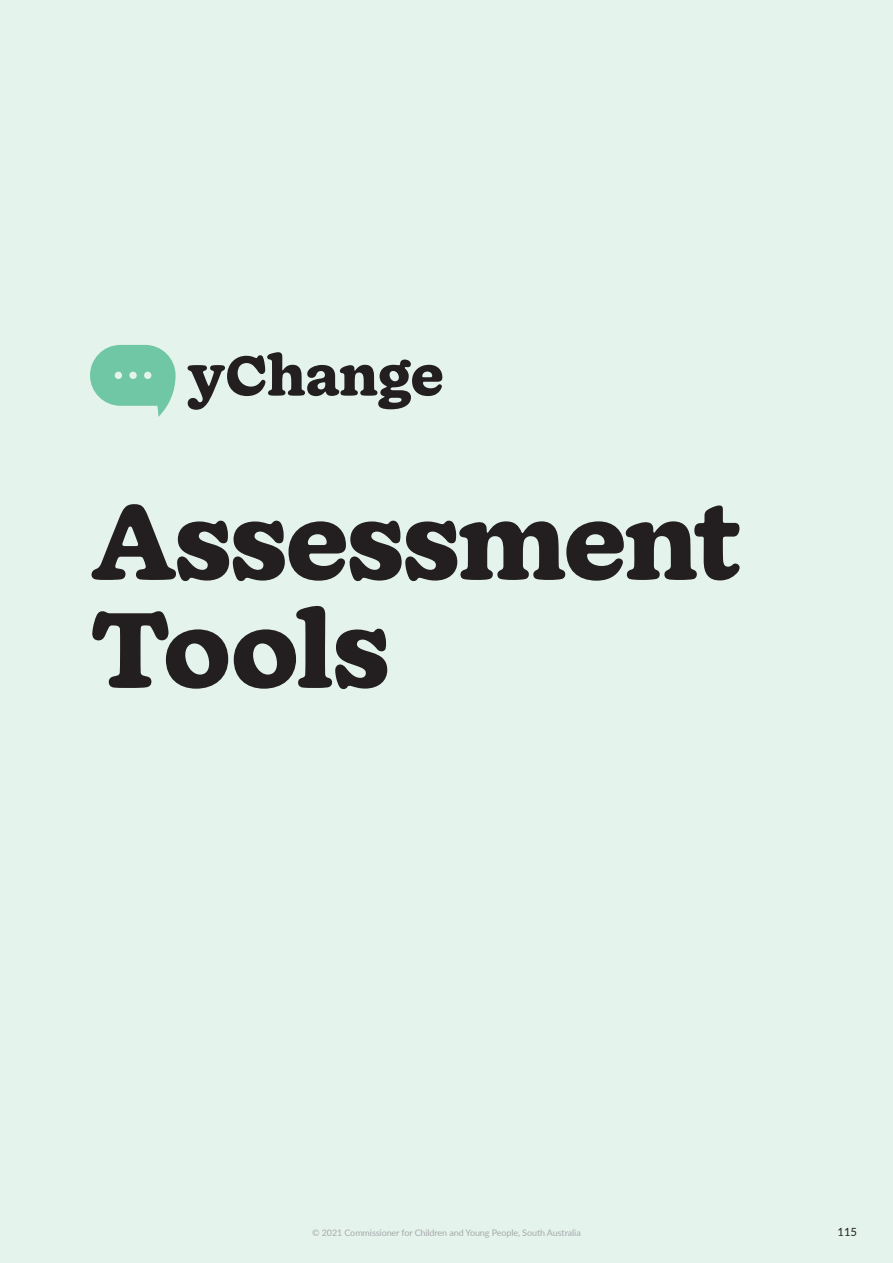
<style>
.page{position:relative;width:893px;height:1263px;background:#e4f3eb}
.page>*{position:absolute;margin:0;border:0;box-sizing:border-box;transform-origin:0 0}
.Heading_2{font:700 102px/108px "Doyle";letter-spacing:-.03em;color:#231f20}
.t1{font:11.25px "Lato";color:#231f20}
.t2{font:9px "Lato";letter-spacing:-.01em;color:#a8a9ad}
</style>
<div class="page">
<svg style="left:188px;top:352px;width:254px;height:58px"></svg>
<svg style="left:90px;top:345px;width:86px;height:72px"></svg>
<p class="Heading_2" style="left:90px;top:493px;width:654px">Assessment<br>Tools</p>
<p class="t2" style="left:312px;top:1226px;width:270px">© 2021 Commissioner for Children and Young People, South Australia</p>
<p class="t1" style="left:838px;top:1224px;width:21px">115</p>
</div>
